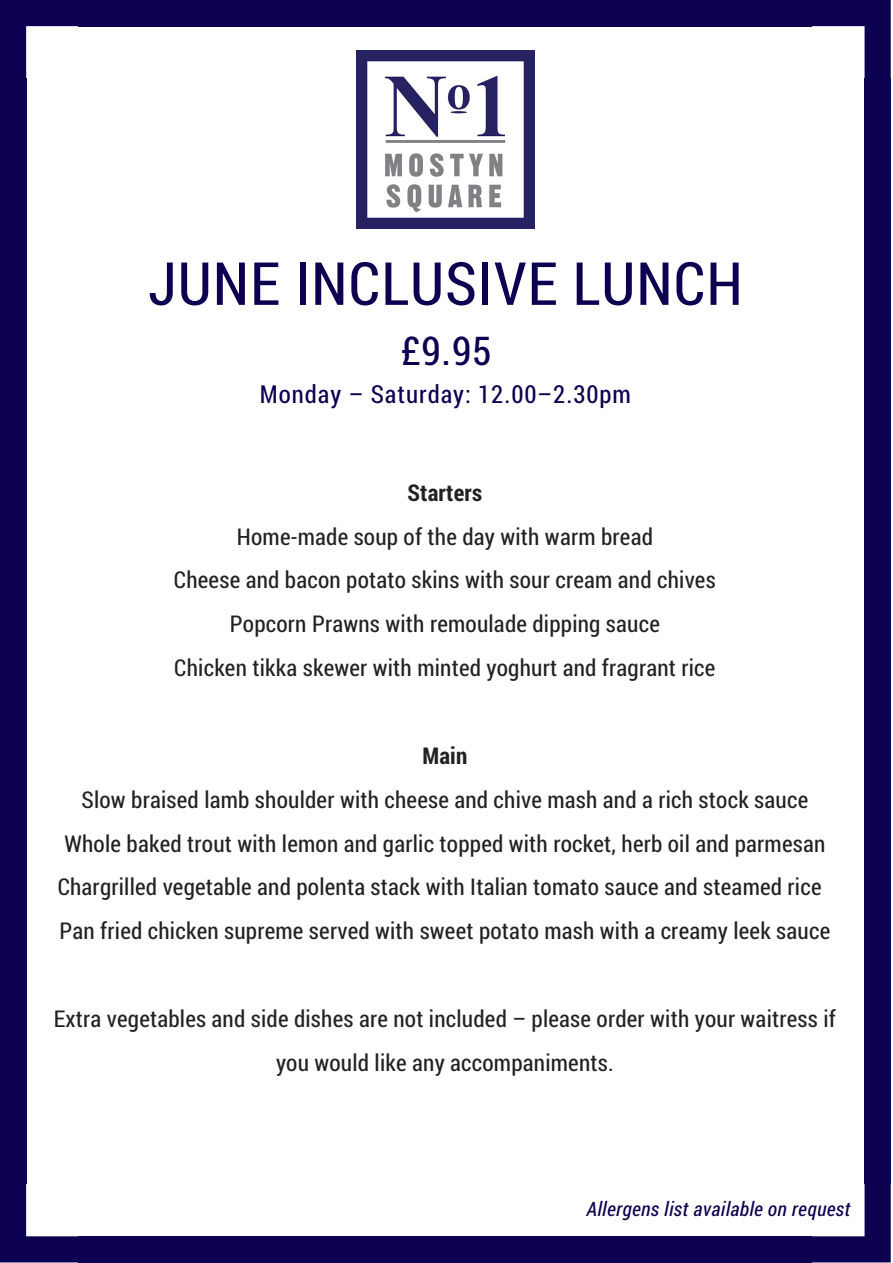
<style>
.page{position:relative;width:893px;height:1263px;background:#fff}
.page>*{position:absolute;margin:0;border:0;box-sizing:border-box;transform-origin:0 0}
.t1{font:59.55px "Roboto Condensed";letter-spacing:.02em;color:#0c0051}
.t2{font:39.6px "Roboto Condensed";color:#0c0051}
.t3{font:24.75px "Roboto Condensed";letter-spacing:.04em;color:#0c0051}
.t4{font:23.1px/43.8px "Roboto Condensed";letter-spacing:.01em;color:#222;text-align:center}
.t5{font:700 23.1px "Roboto Condensed";letter-spacing:.01em;color:#222}
.t6{font:italic 19.8px "Roboto Condensed";letter-spacing:.02em;color:#0c0051}
</style>
<div class="page">
<div style="left:864px;top:78px;width:26px;height:1106px;background:#0c0051"></div>
<div style="left:0;top:78px;width:26px;height:1106px;background:#0c0051"></div>
<div style="left:78px;top:0;width:734px;height:26px;background:#0c0051"></div>
<div style="left:78px;top:1236px;width:734px;height:26px;background:#0c0051"></div>
<svg style="left:810px;top:0;width:80px;height:78px"></svg>
<svg style="left:0;top:0;width:80px;height:80px"></svg>
<svg style="left:812px;top:1184px;width:78px;height:78px"></svg>
<svg style="left:0;top:1182px;width:78px;height:80px"></svg>
<img style="left:356px;top:51px;width:178px;height:177px">
<h1 class="t1" style="left:148px;top:242px;width:596px">JUNE INCLUSIVE LUNCH</h1>
<h2 class="t2" style="left:400px;top:324px;width:92px">£9.95</h2>
<p class="t3" style="left:260px;top:377px;width:372px">Monday – Saturday: 12.00–2.30pm</p>
<p class="t5" style="left:407px;top:477px;width:76px">Starters</p>
<p class="t4" style="left:174px;top:514px;width:543px">Home-made soup of the day with warm bread<br>Cheese and bacon potato skins with sour cream and chives Popcorn Prawns with remoulade dipping sauce<br>Chicken tikka skewer with minted yoghurt and fragrant rice</p>
<p class="t5" style="left:422px;top:740px;width:46px">Main</p>
<p class="t4" style="left:58px;top:777px;width:774px">Slow braised lamb shoulder with cheese and chive mash and a rich stock sauce Whole baked trout with lemon and garlic topped with rocket, herb oil and parmesan Chargrilled vegetable and polenta stack with Italian tomato sauce and steamed rice Pan fried chicken supreme served with sweet potato mash with a creamy leek sauce</p>
<p class="t4" style="left:54px;top:996px;width:783px">Extra vegetables and side dishes are not included – please order with your waitress if you would like any accompaniments.</p>
<p class="t6" style="left:586px;top:1196px;width:265px">Allergens list available on request</p>
</div>
